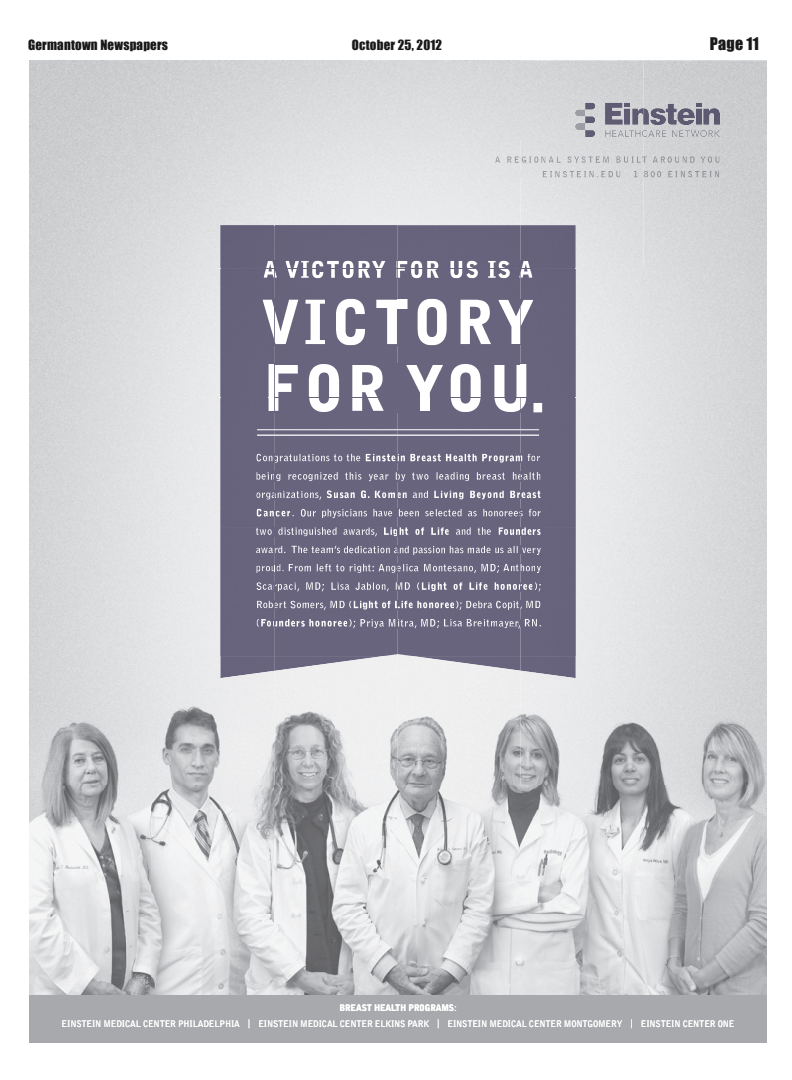
<style>
.page{position:relative;width:792px;height:1080px;background:#fff}
.page>*{position:absolute;margin:0;border:0;box-sizing:border-box;transform-origin:0 0}
.t1{font:16px "Impact";letter-spacing:.015em;color:#191919}
.t2{font:13px "Impact";letter-spacing:.015em;color:#191919}
.t3{font:9px "Bell Gothic Std Bold+PUPUBP";letter-spacing:-.02em;color:#fff;scale:.95 1}
.t4{font:9px "Bell Gothic Std Black+UNPJDR";letter-spacing:-.02em;color:#fff;scale:.95 1}
.s1{font-family:"Bell Gothic Std Bold+PUPUBP"}
</style>
<div class="page">
<div style="left:29px;top:60px;width:737px;height:984px;background:#d0d1d3"></div>
<div style="left:29px;top:995px;width:737px;height:48px;background:#a7a9ac"></div>
<img style="left:29px;top:60px;width:492px;height:80px">
<img style="left:632px;top:108px;width:34px;height:17px">
<img style="left:605px;top:103px;width:25px;height:22px">
<svg style="left:575px;top:103px;width:20px;height:32px"></svg>
<img style="left:521px;top:135px;width:123px;height:5px">
<svg style="left:672px;top:130px;width:48px;height:7px"></svg>
<svg style="left:605px;top:130px;width:61px;height:7px"></svg>
<img style="left:703px;top:108px;width:17px;height:17px">
<img style="left:677px;top:108px;width:18px;height:17px">
<img style="left:666px;top:104px;width:11px;height:21px">
<img style="left:766px;top:60px;width:1px;height:80px">
<img style="left:29px;top:140px;width:246px;height:258px">
<div style="left:220px;top:225px;width:55px;height:44px;background:#65617a"></div>
<img style="left:275px;top:140px;width:123px;height:224px">
<img style="left:342px;top:261px;width:28px;height:10px">
<img style="left:285px;top:261px;width:54px;height:17px">
<img style="left:287px;top:265px;width:48px;height:4px">
<img style="left:398px;top:140px;width:369px;height:258px">
<img style="left:490px;top:171px;width:53px;height:6px">
<img style="left:522px;top:160px;width:24px;height:3px">
<div style="left:521px;top:225px;width:55px;height:44px;background:#65617b"></div>
<svg style="left:549px;top:156px;width:5px;height:7px"></svg>
<img style="left:557px;top:156px;width:84px;height:5px">
<img style="left:557px;top:161px;width:84px;height:2px">
<svg style="left:543px;top:171px;width:4px;height:6px"></svg>
<img style="left:550px;top:171px;width:70px;height:6px">
<svg style="left:634px;top:171px;width:9px;height:6px"></svg>
<svg style="left:642px;top:156px;width:16px;height:7px"></svg>
<img style="left:661px;top:156px;width:18px;height:3px">
<img style="left:661px;top:159px;width:18px;height:4px">
<img style="left:683px;top:156px;width:14px;height:7px">
<svg style="left:683px;top:158px;width:12px;height:5px"></svg>
<img style="left:700px;top:156px;width:20px;height:7px">
<img style="left:701px;top:158px;width:19px;height:5px">
<img style="left:643px;top:171px;width:76px;height:6px">
<img style="left:269px;top:364px;width:174px;height:34px">
<img style="left:263px;top:299px;width:145px;height:46px">
<img style="left:263px;top:300px;width:12px;height:41px">
<img style="left:275px;top:392px;width:103px;height:6px">
<img style="left:275px;top:339px;width:122px;height:6px">
<img style="left:372px;top:269px;width:4px;height:9px">
<img style="left:376px;top:269px;width:136px;height:9px">
<img style="left:342px;top:271px;width:28px;height:7px">
<img style="left:289px;top:273px;width:46px;height:5px">
<svg style="left:264px;top:261px;width:15px;height:17px"></svg>
<img style="left:450px;top:364px;width:76px;height:9px">
<img style="left:450px;top:373px;width:71px;height:25px">
<img style="left:412px;top:376px;width:26px;height:22px">
<img style="left:498px;top:300px;width:23px;height:44px">
<img style="left:503px;top:309px;width:18px;height:35px">
<img style="left:417px;top:299px;width:74px;height:46px">
<img style="left:419px;top:338px;width:72px;height:7px">
<svg style="left:398px;top:300px;width:10px;height:8px"></svg>
<img style="left:398px;top:276px;width:111px;height:2px">
<img style="left:521px;top:365px;width:5px;height:33px">
<img style="left:521px;top:300px;width:13px;height:44px">
<svg style="left:519px;top:261px;width:14px;height:17px"></svg>
<img style="left:34px;top:398px;width:487px;height:129px">
<svg style="left:269px;top:398px;width:6px;height:13px"></svg>
<svg style="left:257px;top:509px;width:18px;height:8px"></svg>
<img style="left:256px;top:491px;width:65px;height:6px">
<img style="left:256px;top:495px;width:19px;height:5px">
<img style="left:256px;top:472px;width:265px;height:9px">
<img style="left:256px;top:475px;width:19px;height:5px">
<img style="left:256px;top:453px;width:106px;height:10px">
<img style="left:256px;top:457px;width:19px;height:6px">
<img style="left:275px;top:406px;width:109px;height:6px">
<svg style="left:384px;top:509px;width:14px;height:8px"></svg>
<img style="left:301px;top:509px;width:82px;height:7px">
<img style="left:301px;top:516px;width:82px;height:2px">
<img style="left:276px;top:511px;width:14px;height:6px">
<img style="left:382px;top:492px;width:16px;height:6px">
<svg style="left:370px;top:490px;width:11px;height:8px"></svg>
<img style="left:334px;top:490px;width:36px;height:6px">
<img style="left:334px;top:496px;width:36px;height:2px">
<svg style="left:327px;top:490px;width:5px;height:8px"></svg>
<img style="left:275px;top:497px;width:46px;height:3px">
<img style="left:374px;top:476px;width:24px;height:4px">
<img style="left:277px;top:479px;width:94px;height:2px">
<img style="left:366px;top:454px;width:155px;height:9px">
<img style="left:366px;top:459px;width:154px;height:4px">
<img style="left:275px;top:460px;width:85px;height:3px">
<img style="left:452px;top:403px;width:69px;height:9px">
<img style="left:398px;top:398px;width:45px;height:14px">
<svg style="left:420px;top:398px;width:10px;height:13px"></svg>
<img style="left:398px;top:509px;width:123px;height:8px">
<img style="left:487px;top:490px;width:34px;height:8px">
<img style="left:487px;top:495px;width:32px;height:3px">
<svg style="left:482px;top:493px;width:4px;height:7px"></svg>
<img style="left:434px;top:490px;width:47px;height:6px">
<img style="left:434px;top:496px;width:47px;height:4px">
<img style="left:408px;top:490px;width:21px;height:8px">
<img style="left:413px;top:494px;width:15px;height:4px">
<svg style="left:398px;top:492px;width:9px;height:6px"></svg>
<img style="left:398px;top:479px;width:123px;height:2px">
<img style="left:521px;top:398px;width:246px;height:129px">
<svg style="left:521px;top:509px;width:20px;height:8px"></svg>
<img style="left:522px;top:494px;width:19px;height:4px">
<img style="left:521px;top:476px;width:19px;height:4px">
<svg style="left:521px;top:454px;width:19px;height:9px"></svg>
<svg style="left:533px;top:403px;width:9px;height:10px"></svg>
<img style="left:32px;top:527px;width:366px;height:129px">
<svg style="left:257px;top:619px;width:18px;height:8px"></svg>
<img style="left:257px;top:601px;width:18px;height:4px">
<img style="left:257px;top:605px;width:18px;height:3px">
<img style="left:256px;top:582px;width:133px;height:10px">
<img style="left:256px;top:586px;width:19px;height:4px">
<img style="left:256px;top:527px;width:121px;height:10px">
<img style="left:257px;top:532px;width:15px;height:3px">
<img style="left:356px;top:619px;width:42px;height:9px">
<img style="left:360px;top:625px;width:35px;height:3px">
<svg style="left:349px;top:619px;width:6px;height:9px"></svg>
<img style="left:275px;top:619px;width:72px;height:6px">
<img style="left:275px;top:625px;width:72px;height:2px">
<img style="left:354px;top:601px;width:44px;height:5px">
<img style="left:354px;top:606px;width:44px;height:4px">
<img style="left:326px;top:601px;width:26px;height:7px">
<img style="left:330px;top:605px;width:22px;height:3px">
<img style="left:283px;top:601px;width:43px;height:9px">
<img style="left:284px;top:606px;width:42px;height:4px">
<svg style="left:275px;top:601px;width:7px;height:7px"></svg>
<svg style="left:389px;top:582px;width:9px;height:8px"></svg>
<img style="left:331px;top:589px;width:58px;height:3px">
<img style="left:306px;top:586px;width:18px;height:6px">
<img style="left:278px;top:587px;width:21px;height:5px">
<img style="left:378px;top:564px;width:20px;height:4px">
<img style="left:378px;top:568px;width:20px;height:5px">
<img style="left:295px;top:564px;width:79px;height:6px">
<img style="left:295px;top:570px;width:79px;height:3px">
<svg style="left:256px;top:564px;width:37px;height:9px"></svg>
<img style="left:337px;top:545px;width:61px;height:10px">
<img style="left:337px;top:552px;width:61px;height:1px">
<img style="left:291px;top:545px;width:45px;height:8px">
<img style="left:294px;top:551px;width:39px;height:2px">
<svg style="left:256px;top:546px;width:30px;height:7px"></svg>
<img style="left:384px;top:527px;width:14px;height:9px">
<img style="left:279px;top:533px;width:98px;height:4px">
<svg style="left:384px;top:654px;width:14px;height:2px"></svg>
<img style="left:398px;top:527px;width:369px;height:129px">
<img style="left:521px;top:619px;width:20px;height:8px">
<img style="left:525px;top:622px;width:16px;height:5px">
<img style="left:522px;top:601px;width:18px;height:7px">
<img style="left:526px;top:603px;width:14px;height:5px">
<svg style="left:521px;top:582px;width:20px;height:10px"></svg>
<svg style="left:537px;top:566px;width:4px;height:7px"></svg>
<img style="left:521px;top:564px;width:14px;height:7px">
<svg style="left:521px;top:546px;width:20px;height:9px"></svg>
<img style="left:522px;top:531px;width:19px;height:4px">
<img style="left:29px;top:656px;width:738px;height:339px">
<img style="left:220px;top:656px;width:55px;height:22px">
<img style="left:275px;top:656px;width:108px;height:15px">
<img style="left:413px;top:656px;width:108px;height:15px">
<img style="left:521px;top:656px;width:55px;height:22px">
<h2 class="t2" style="left:28px;top:37px;width:142px">Germantown Newspapers</h2>
<h2 class="t2" style="left:352px;top:37px;width:92px">October 25, 2012</h2>
<h1 class="t1" style="left:710px;top:34px;width:51px">Page 11</h1>
<p class="t4" style="left:340px;top:1004px;width:125px">BREAST HEALTH PROGRAMS<span class="s1">:</span></p>
<p class="t3" style="left:62px;top:1020px;width:603px">EINSTEIN MEDICAL CENTER PHILADELPHIA | EINSTEIN MEDICAL CENTER ELKINS PARK | EINSTEIN MEDICAL CENTER MONTGOMERY |</p>
<p class="t3" style="left:641px;top:1020px;width:100px">EINSTEIN CENTER ONE</p>
</div>
